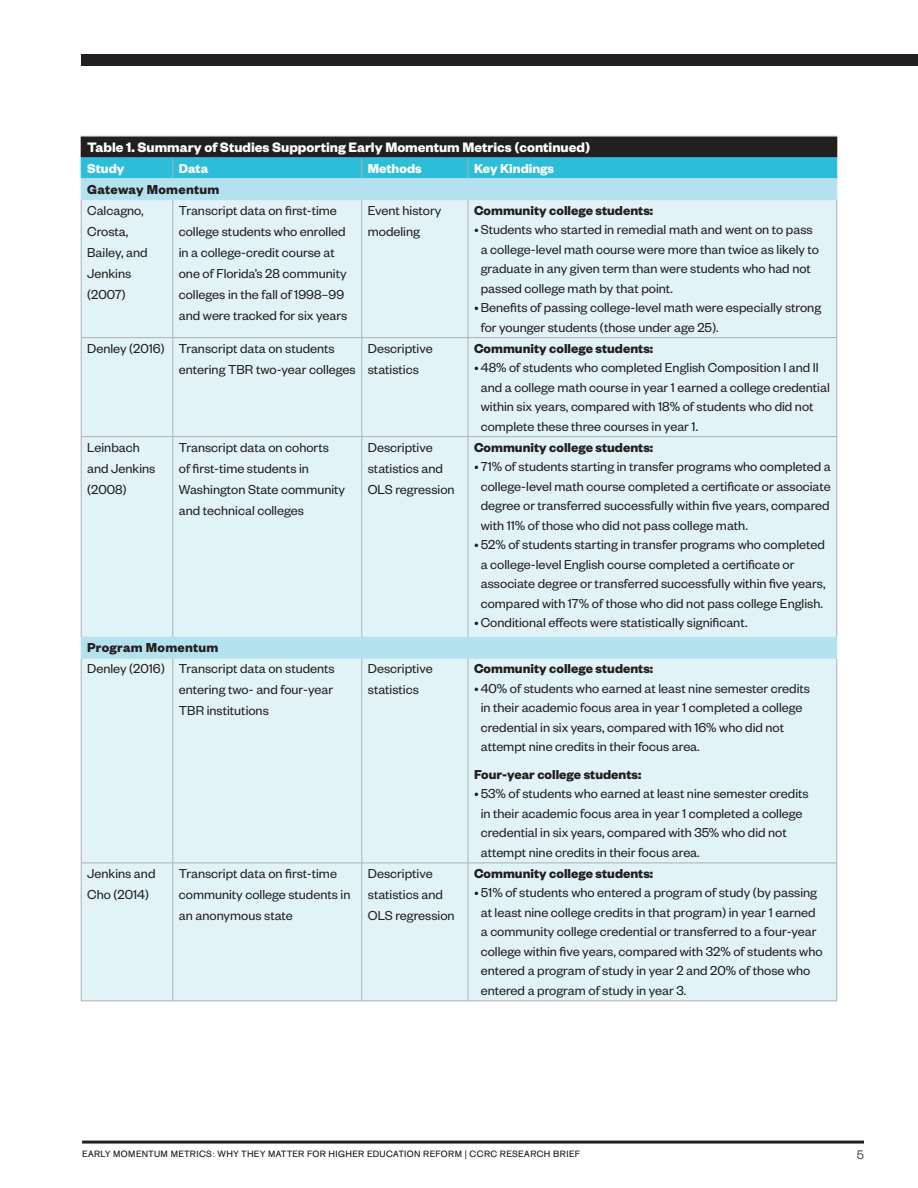
<style>
.page{position:relative;width:918px;height:1188px;background:#fff}
.page>*{position:absolute;margin:0;border:0;box-sizing:border-box;transform-origin:0 0}
.t1{font:700 15px "Founders Grotesk";color:#fff}
.t2{font:14.25px/21px "Founders Grotesk";color:#231f20}
.t3{font:700 14.25px "Founders Grotesk";color:#231f20}
.t4{font:700 14.25px "Founders Grotesk";letter-spacing:.02em;color:#231f20}
.t5{font:700 14.25px "Founders Grotesk";color:#fff}
.t6{font:300 13.5px "Founders Grotesk";color:#231f20}
.t7{font:9px "AG Old Face";letter-spacing:.045em;color:#231f20}
</style>
<div class="page">
<hr style="left:82px;top:1141px;width:782px;height:3px;background:#231f20">
<div style="left:81px;top:54px;width:837px;height:12px;background:#231f20"></div>
<div style="left:82px;top:200px;width:755px;height:801px;background:#e1f3f7"></div>
<hr style="left:81px;top:200px;width:1px;height:137px;background:#aeafb3">
<hr style="left:173px;top:200px;width:1px;height:137px;background:#aeafb3">
<hr style="left:362px;top:200px;width:1px;height:137px;background:#aeafb3">
<hr style="left:468px;top:200px;width:1px;height:137px;background:#aeafb3">
<hr style="left:837px;top:200px;width:1px;height:137px;background:#aeafb3">
<hr style="left:81px;top:337px;width:92px;height:1px;background:#aeafb3">
<hr style="left:81px;top:338px;width:1px;height:98px;background:#aeafb3">
<hr style="left:173px;top:337px;width:189px;height:1px;background:#aeafb3">
<hr style="left:173px;top:338px;width:1px;height:98px;background:#aeafb3">
<hr style="left:362px;top:337px;width:106px;height:1px;background:#aeafb3">
<hr style="left:362px;top:338px;width:1px;height:98px;background:#aeafb3">
<hr style="left:468px;top:337px;width:369px;height:1px;background:#aeafb3">
<hr style="left:468px;top:338px;width:1px;height:98px;background:#aeafb3">
<hr style="left:837px;top:338px;width:1px;height:98px;background:#aeafb3">
<hr style="left:81px;top:436px;width:92px;height:1px;background:#aeafb3">
<hr style="left:81px;top:437px;width:1px;height:200px;background:#aeafb3">
<hr style="left:173px;top:436px;width:189px;height:1px;background:#aeafb3">
<hr style="left:173px;top:437px;width:1px;height:200px;background:#aeafb3">
<hr style="left:362px;top:436px;width:106px;height:1px;background:#aeafb3">
<hr style="left:362px;top:437px;width:1px;height:200px;background:#aeafb3">
<hr style="left:468px;top:436px;width:369px;height:1px;background:#aeafb3">
<hr style="left:468px;top:437px;width:1px;height:200px;background:#aeafb3">
<hr style="left:837px;top:437px;width:1px;height:200px;background:#aeafb3">
<hr style="left:81px;top:658px;width:1px;height:205px;background:#aeafb3">
<hr style="left:173px;top:658px;width:1px;height:205px;background:#aeafb3">
<hr style="left:362px;top:658px;width:1px;height:205px;background:#aeafb3">
<hr style="left:468px;top:658px;width:1px;height:205px;background:#aeafb3">
<hr style="left:837px;top:658px;width:1px;height:205px;background:#aeafb3">
<hr style="left:81px;top:863px;width:92px;height:1px;background:#aeafb3">
<hr style="left:81px;top:863px;width:1px;height:138px;background:#aeafb3">
<hr style="left:173px;top:863px;width:189px;height:1px;background:#aeafb3">
<hr style="left:173px;top:863px;width:1px;height:138px;background:#aeafb3">
<hr style="left:362px;top:863px;width:106px;height:1px;background:#aeafb3">
<hr style="left:362px;top:863px;width:1px;height:138px;background:#aeafb3">
<hr style="left:468px;top:863px;width:369px;height:1px;background:#aeafb3">
<hr style="left:468px;top:863px;width:1px;height:138px;background:#aeafb3">
<hr style="left:837px;top:863px;width:1px;height:138px;background:#aeafb3">
<hr style="left:81px;top:1001px;width:92px;height:1px;background:#aeafb3">
<hr style="left:173px;top:1001px;width:189px;height:1px;background:#aeafb3">
<hr style="left:362px;top:1001px;width:106px;height:1px;background:#aeafb3">
<hr style="left:468px;top:1001px;width:369px;height:1px;background:#aeafb3">
<hr style="left:81px;top:637px;width:92px;height:1px;background:#b4e1ee">
<svg style="left:81px;top:638px;width:1px;height:20px"></svg>
<hr style="left:173px;top:637px;width:189px;height:1px;background:#b4e1ee">
<hr style="left:362px;top:637px;width:106px;height:1px;background:#b4e1ee">
<hr style="left:468px;top:637px;width:369px;height:1px;background:#b4e1ee">
<svg style="left:837px;top:637px;width:1px;height:21px"></svg>
<hr style="left:81px;top:658px;width:92px;height:1px;background:#b4e1ee">
<hr style="left:173px;top:658px;width:189px;height:1px;background:#b4e1ee">
<hr style="left:362px;top:658px;width:106px;height:1px;background:#b4e1ee">
<hr style="left:468px;top:658px;width:369px;height:1px;background:#b4e1ee">
<svg style="left:81px;top:136px;width:757px;height:63px;background:#5895a3"></svg>
<hr style="left:81px;top:199px;width:92px;height:1px;background:#b4e1ee">
<hr style="left:173px;top:199px;width:189px;height:1px;background:#b4e1ee">
<hr style="left:362px;top:199px;width:106px;height:1px;background:#b4e1ee">
<hr style="left:468px;top:199px;width:369px;height:1px;background:#b4e1ee">
<p class="t1" style="left:87px;top:137px;width:505px">Table 1. Summary of Studies Supporting Early Momentum Metrics (continued)</p>
<p class="t5" style="left:87px;top:159px;width:39px">Study</p>
<p class="t5" style="left:179px;top:159px;width:31px">Data</p>
<p class="t5" style="left:368px;top:159px;width:55px">Methods</p>
<p class="t5" style="left:474px;top:159px;width:82px">Key Kindings</p>
<p class="t4" style="left:87px;top:180px;width:134px">Gateway Momentum</p>
<p class="t2" style="left:87px;top:199px;width:62px">Calcagno,<br>Crosta,<br>Bailey, and<br>Jenkins (2007)</p>
<p class="t2" style="left:179px;top:199px;width:170px">Transcript data on first-time college students who enrolled in a college-credit course at one of Florida’s 28 community colleges in the fall of 1998–99 and were tracked for six years</p>
<p class="t2" style="left:368px;top:199px;width:75px">Event history modeling</p>
<p class="t3" style="left:474px;top:201px;width:181px">Community college students:</p>
<p class="t2" style="left:481px;top:219px;width:340px;line-height:19.5px;text-indent:-7px">•Students who started in remedial math and went on to pass a college-level math course were more than twice as likely to graduate in any given term than were students who had not passed college math by that point.</p>
<p class="t2" style="left:481px;top:297px;width:342px;line-height:19.5px;text-indent:-7px">•Benefits of passing college-level math were especially strong for younger students (those under age 25).</p>
<p class="t2" style="left:179px;top:337px;width:178px;text-indent:-92px">Denley (2016) Transcript data on students entering TBR two-year colleges</p>
<p class="t2" style="left:368px;top:337px;width:66px">Descriptive statistics</p>
<p class="t3" style="left:474px;top:339px;width:181px">Community college students:</p>
<p class="t2" style="left:481px;top:357px;width:351px;line-height:19.5px;text-indent:-7px">• 48% of students who completed English Composition I and II and a college math course in year 1 earned a college credential within six years, compared with 18% of students who did not complete these three courses in year 1.</p>
<p class="t2" style="left:87px;top:436px;width:70px">Leinbach and Jenkins (2008)</p>
<p class="t2" style="left:179px;top:436px;width:168px">Transcript data on cohorts<br>of first-time students in<br>Washington State community and technical colleges</p>
<p class="t2" style="left:368px;top:436px;width:88px">Descriptive statistics and<br>OLS regression</p>
<p class="t3" style="left:474px;top:438px;width:181px">Community college students:</p>
<p class="t2" style="left:481px;top:456px;width:352px;line-height:19.5px;text-align:justify;text-indent:-7px">• 71% of students starting in transfer programs who completed a college-level math course completed a certificate or associate degree or transferred successfully within five years, compared with 11% of those who did not pass college math.</p>
<p class="t2" style="left:481px;top:534px;width:346px;line-height:19.5px;text-indent:-7px">• 52% of students starting in transfer programs who completed a college-level English course completed a certificate or associate degree or transferred successfully within five years, compared with 17% of those who did not pass college English.</p>
<p class="t2" style="left:474px;top:611px;width:275px">•Conditional effects were statistically significant.</p>
<p class="t4" style="left:87px;top:638px;width:133px">Program Momentum</p>
<p class="t2" style="left:179px;top:657px;width:157px;text-indent:-92px">Denley (2016) Transcript data on students entering two- and four-year<br>TBR institutions</p>
<p class="t2" style="left:368px;top:657px;width:66px">Descriptive statistics</p>
<p class="t3" style="left:474px;top:659px;width:181px">Community college students:</p>
<p class="t2" style="left:481px;top:678px;width:331px;line-height:19.5px;text-indent:-7px">• 40% of students who earned at least nine semester credits in their academic focus area in year 1 completed a college credential in six years, compared with 16% who did not attempt nine credits in their focus area.</p>
<p class="t3" style="left:474px;top:765px;width:169px">Four-year college students:</p>
<p class="t2" style="left:481px;top:783px;width:329px;line-height:19.5px;text-indent:-7px">• 53% of students who earned at least nine semester credits in their academic focus area in year 1 completed a college credential in six years, compared with 35% who did not attempt nine credits in their focus area.</p>
<p class="t2" style="left:87px;top:862px;width:70px">Jenkins and<br>Cho (2014)</p>
<p class="t2" style="left:179px;top:862px;width:173px">Transcript data on first-time community college students in an anonymous state</p>
<p class="t2" style="left:368px;top:862px;width:88px">Descriptive statistics and<br>OLS regression</p>
<p class="t3" style="left:474px;top:864px;width:181px">Community college students:</p>
<p class="t2" style="left:481px;top:882px;width:343px;line-height:19.5px;text-indent:-7px">• 51% of students who entered a program of study (by passing at least nine college credits in that program) in year 1 earned a community college credential or transferred to a four-year college within five years, compared with 32% of students who entered a program of study in year 2 and 20% of those who entered a program of study in year 3.</p>
<p class="t7" style="left:82px;top:1149px;width:499px">EARLY MOMENTUM METRICS: WHY THEY MATTER FOR HIGHER EDUCATION REFORM | CCRC RESEARCH BRIEF</p>
<p class="t6" style="left:857px;top:1146px;width:9px">5</p>
</div>
